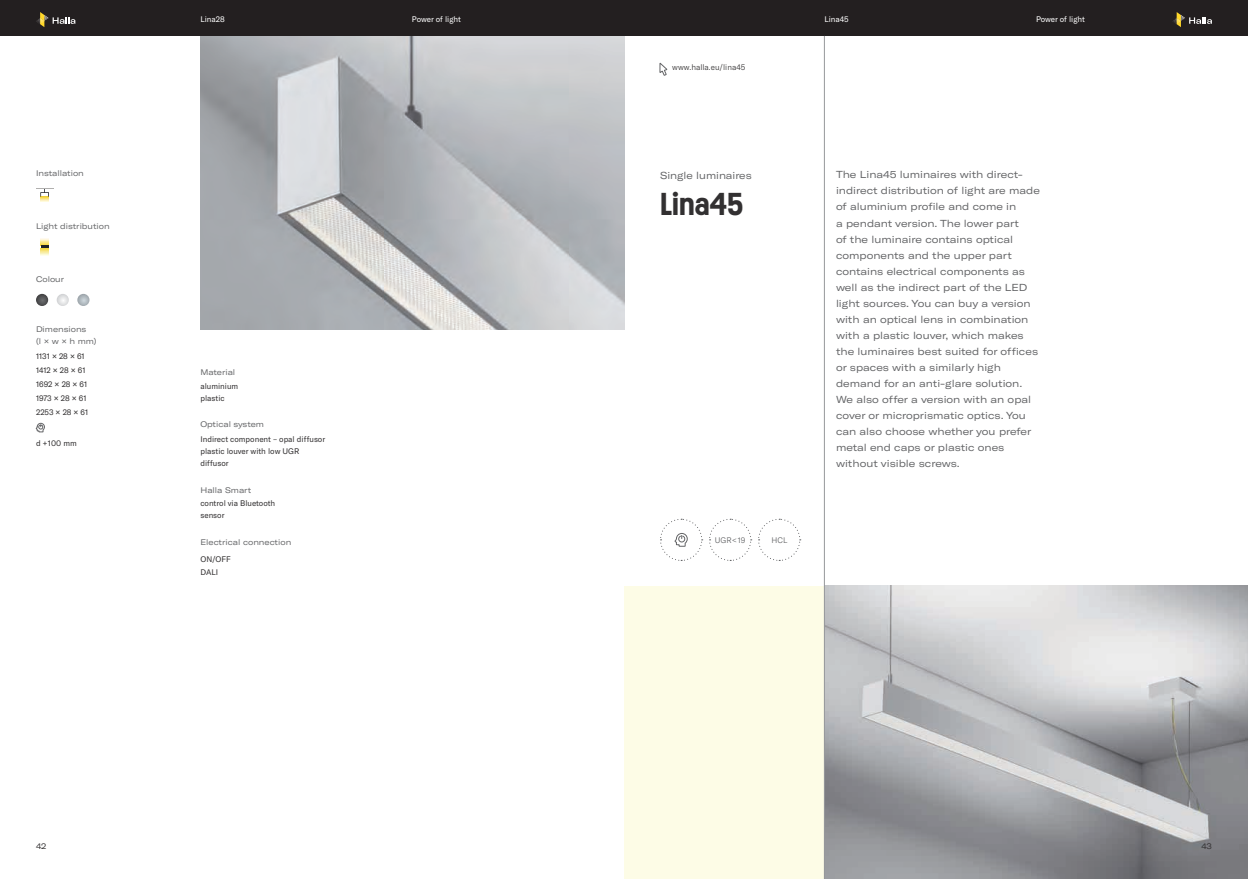
<style>
.page{position:relative;width:1248px;height:879px;background:#fff}
.page>*{position:absolute;margin:0;border:0;box-sizing:border-box;transform-origin:0 0}
.t1{font:500 32px "Platform";color:#323031}
.t2{font:expanded 10px/16px "GT America";color:#636466}
.t3{font:8px/14px "GT America";color:#323031}
.t4{font:expanded 8px/12px "GT America";color:#636466}
.t5{font:8px "GT America";color:#fff}
.t6{font:300 8px "GT America";color:#323031}
.t7{font:300 8px "GT America";color:#636466}
.t8{font:expanded 8px "GT America";color:#323031}
</style>
<div class="page">
<img style="left:825px;top:586px;width:422px;height:293px">
<div style="left:0;top:0;width:1247px;height:36px;background:#231f20"></div>
<svg style="left:36px;top:12px;width:39px;height:15px"></svg>
<svg style="left:1173px;top:12px;width:38px;height:15px"></svg>
<svg style="left:41px;top:238px;width:7px;height:17px"></svg>
<svg style="left:36px;top:423px;width:9px;height:10px"></svg>
<svg style="left:57px;top:294px;width:12px;height:12px"></svg>
<svg style="left:36px;top:294px;width:12px;height:12px"></svg>
<svg style="left:77px;top:294px;width:12px;height:12px"></svg>
<svg style="left:36px;top:188px;width:17px;height:13px"></svg>
<img style="left:200px;top:36px;width:424px;height:293px">
<div style="left:624px;top:586px;width:199px;height:293px;background:#fdfce6"></div>
<hr style="left:824px;top:36px;width:1px;height:843px;background:#96989b">
<svg style="left:659px;top:62px;width:8px;height:14px"></svg>
<svg style="left:660px;top:518px;width:42px;height:43px"></svg>
<svg style="left:709px;top:518px;width:42px;height:43px"></svg>
<svg style="left:758px;top:518px;width:42px;height:43px"></svg>
<p class="t5" style="left:200px;top:14px;width:26px">Lina28</p>
<p class="t5" style="left:824px;top:14px;width:26px">Lina45</p>
<p class="t5" style="left:412px;top:14px;width:50px">Power of light</p>
<p class="t5" style="left:1035px;top:14px;width:50px">Power of light</p>
<p class="t4" style="left:36px;top:167px;width:49px">Installation</p>
<p class="t4" style="left:36px;top:220px;width:75px">Light distribution</p>
<p class="t4" style="left:36px;top:273px;width:30px">Colour</p>
<p class="t4" style="left:36px;top:323px;width:62px">Dimensions<br>(l × w × h mm)</p>
<p class="t3" style="left:36px;top:349px;width:54px">1131 × 28 × 61<br>1412 × 28 × 61<br>1692 × 28 × 61<br>1973 × 28 × 61<br>2253 × 28 × 61</p>
<p class="t3" style="left:36px;top:436px;width:42px">d + 100 mm</p>
<p class="t4" style="left:200px;top:366px;width:36px">Material</p>
<p class="t3" style="left:200px;top:380px;width:39px;line-height:12px">aluminium plastic</p>
<p class="t4" style="left:200px;top:418px;width:65px">Optical system</p>
<p class="t3" style="left:200px;top:433px;width:126px;line-height:12px">Indirect component – opal diffusor plastic louver with low UGR diffusor</p>
<p class="t4" style="left:200px;top:484px;width:52px">Halla Smart</p>
<p class="t3" style="left:200px;top:497px;width:76px;line-height:12px">control via Bluetooth sensor</p>
<p class="t4" style="left:200px;top:536px;width:92px">Electrical connection</p>
<p class="t3" style="left:200px;top:552px;width:32px;line-height:13px">ON/OFF<br>DALI</p>
<p class="t6" style="left:672px;top:62px;width:74px">www.halla.eu/lina45</p>
<p class="t2" style="left:660px;top:167px;width:93px">Single luminaires</p>
<h1 class="t1" style="left:660px;top:180px;width:84px">Lina45</h1>
<p class="t7" style="left:714px;top:535px;width:32px">UGR &lt; 19</p>
<p class="t7" style="left:771px;top:535px;width:17px">HCL</p>
<p class="t2" style="left:835px;top:167px;width:205px">The Lina45 luminaires with direct&shy;indirect distribution of light are made of aluminium profile and come in<br>a pendant version. The lower part<br>of the luminaire contains optical components and the upper part contains electrical components as well as the indirect part of the LED light sources. You can buy a version with an optical lens in combination with a plastic louver, which makes the luminaires best suited for offices or spaces with a similarly high demand for an anti-glare solution.<br>We also offer a version with an opal cover or microprismatic optics. You can also choose whether you prefer metal end caps or plastic ones without visible screws.</p>
<p class="t8" style="left:36px;top:842px;width:12px">42</p>
<p class="t8" style="left:1201px;top:842px;width:12px">43</p>
</div>
